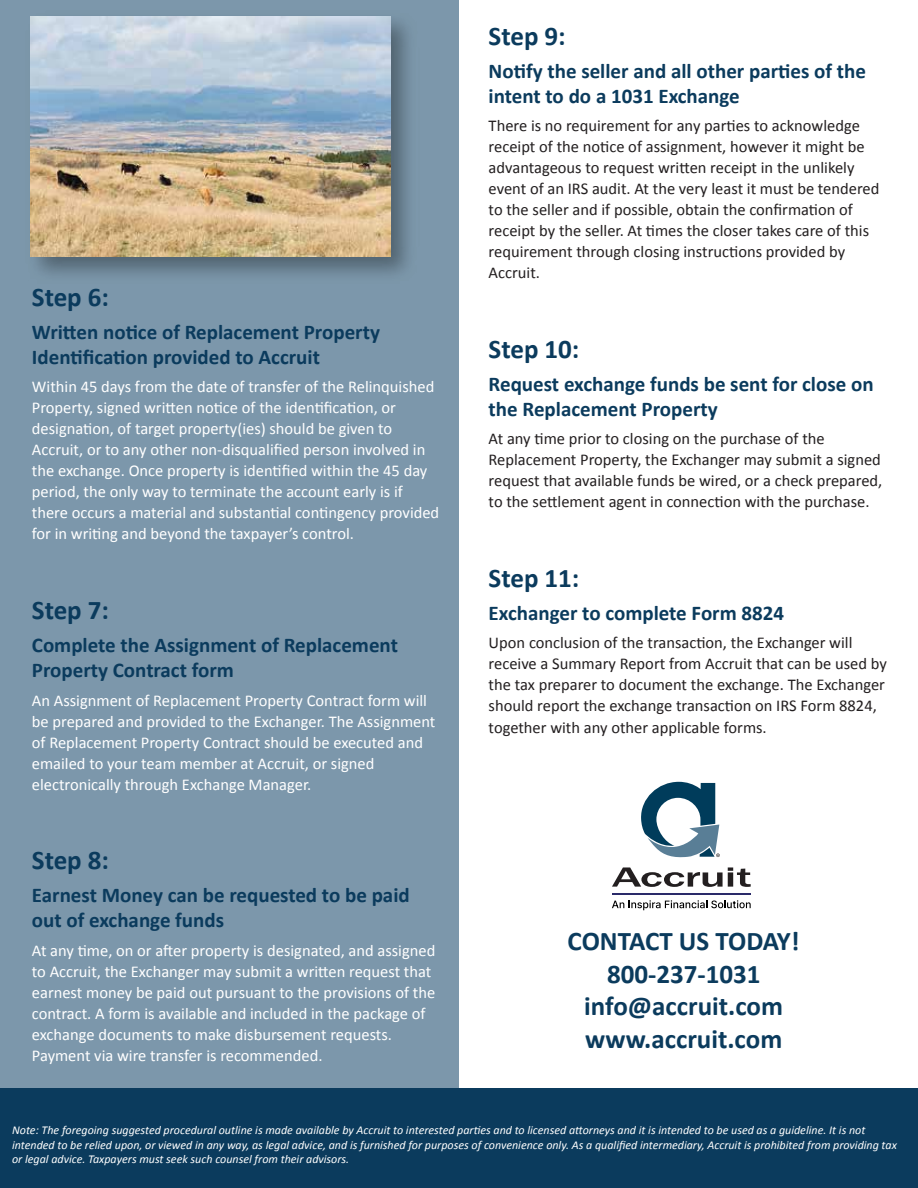
<style>
.page{position:relative;width:918px;height:1188px;background:#fff}
.page>*{position:absolute;margin:0;border:0;box-sizing:border-box;transform-origin:0 0}
.t1{font:700 27px/32.4px "Calibri";color:#0b3b5d;text-align:center}
.t2{font:700 21px/25.2px "Calibri";color:#0b3b5d}
.t3{font:16.5px/21px "Calibri";color:#fff}
.t4{font:16.5px/21px "Calibri";color:#231f20}
.t5{font:italic 12px/14.4px "Calibri";color:#fff}
.s1{color:#fff}
</style>
<div class="page">
<div style="left:0;top:0;width:459px;height:1113px;background:#7c97ab"></div>
<div style="left:0;top:1088px;width:918px;height:100px;background:#0b3b5d"></div>
<svg style="left:612px;top:867px;width:139px;height:20px"></svg>
<svg style="left:641px;top:782px;width:79px;height:76px"></svg>
<hr style="left:612px;top:893px;width:139px;height:1px;background:#2a2a69">
<svg style="left:612px;top:900px;width:139px;height:10px"></svg>
<img style="left:30px;top:16px;width:379px;height:259px">
<img style="left:31px;top:16px;width:360px;height:240px">
<h1 class="t1" style="left:32px;top:280px;width:79px">Step 6:</h1>
<p class="t2" style="left:32px;top:318px;width:350px">Written notice of Replacement Property<br>Identification provided to Accruit</p>
<p class="t3" style="left:32px;top:376px;width:409px">Within 45 days from the date of transfer of the Relinquished Property, signed written notice of the identification, or designation, of target property(ies) should be given to Accruit, or to any other non-disqualified person involved in the exchange. Once property is identified within the 45 day period, the only way to terminate the account early is if there occurs a material and substantial contingency provided for in writing and beyond the taxpayer’s control.</p>
<h1 class="t1" style="left:32px;top:593px;width:79px">Step 7:</h1>
<p class="t2" style="left:32px;top:632px;width:368px">Complete the Assignment of Replacement<br>Property Contract form</p>
<p class="t3" style="left:32px;top:689px;width:405px">An Assignment of Replacement Property Contract form will be prepared and provided to the Exchanger. The Assignment of Replacement Property Contract should be executed and emailed to your team member at Accruit, or signed electronically through Exchange Manager.</p>
<h1 class="t1" style="left:32px;top:843px;width:79px">Step 8:</h1>
<p class="t2" style="left:32px;top:882px;width:379px">Earnest Money can be requested to be paid out of exchange funds</p>
<p class="t3" style="left:32px;top:939px;width:405px">At any time, on or after property is designated, and assigned to Accruit, the Exchanger may submit a written request that earnest money be paid out pursuant to the provisions of the contract. A form is available and included in the package of exchange documents to make disbursement requests.<br>Payment via wire transfer is recommended.</p>
<h1 class="t1" style="left:489px;top:19px;width:79px">Step 9:</h1>
<p class="t2" style="left:489px;top:57px;width:379px">Notify the seller and all other parties of the intent to do a 1031 Exchange</p>
<p class="t4" style="left:489px;top:115px;width:392px">There is no requirement for any parties to acknowledge receipt of the notice of assignment, however it might be advantageous to request written receipt in the unlikely event of an IRS audit. At the very least it must be tendered to the seller and if possible, obtain the confirmation of receipt by the seller. At times the closer takes care of this requirement through closing instructions provided by Accruit.</p>
<h1 class="t1" style="left:489px;top:332px;width:92px">Step 10:</h1>
<p class="t2" style="left:489px;top:370px;width:387px">Request exchange funds be sent for close on the Replacement Property</p>
<p class="t4" style="left:489px;top:428px;width:395px">At any time prior to closing on the purchase of the Replacement Property, the Exchanger may submit a signed request that available funds be wired, or a check prepared, to the settlement agent in connection with the purchase.</p>
<h1 class="t1" style="left:489px;top:561px;width:92px">Step 11:</h1>
<p class="t2" style="left:489px;top:600px;width:297px">Exchanger to complete Form 8824</p>
<p class="t4" style="left:489px;top:632px;width:400px">Upon conclusion of the transaction, the Exchanger will receive a Summary Report from Accruit that can be used by the tax preparer to document the exchange. The Exchanger should report the exchange transaction on IRS Form 8824, together with any other applicable forms.<span class="s1">ms.</span></p>
<h1 class="t1" style="left:568px;top:924px;width:234px">CONTACT US TODAY!<br>800-237-1031 info@accruit.com www.accruit.com</h1>
<p class="t5" style="left:12px;top:1123px;width:886px">Note: The foregoing suggested procedural outline is made available by Accruit to interested parties and to licensed attorneys and it is intended to be used as a guideline. It is not intended to be relied upon, or viewed in any way, as legal advice, and is furnished for purposes of convenience only. As a qualified intermediary, Accruit is prohibited from providing tax or legal advice. Taxpayers must seek such counsel from their advisors.</p>
</div>
